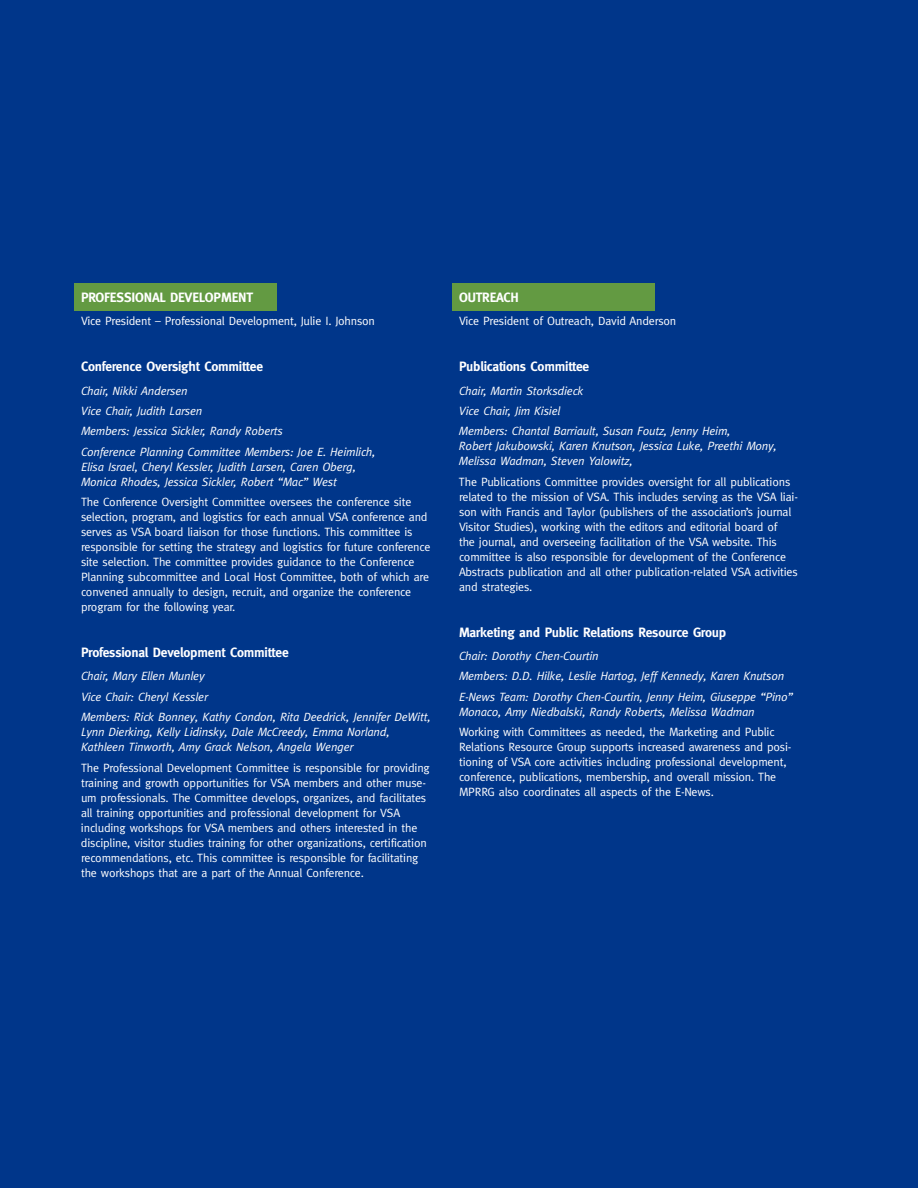
<style>
.page{position:relative;width:918px;height:1188px;background:#00368a}
.page>*{position:absolute;margin:0;border:0;box-sizing:border-box;transform-origin:0 0}
.t1{font:700 13.5px "Meta";letter-spacing:-.015em;color:#fff}
.t2{font:12px/15px "Meta";letter-spacing:-.015em;color:#fff}
.t3{font:italic 12px/20.4px "Meta";letter-spacing:-.015em;color:#fff}
</style>
<div class="page">
<div style="left:74px;top:284px;width:203px;height:27px;background:#639a42"></div>
<div style="left:452px;top:284px;width:203px;height:27px;background:#639a42"></div>
<p class="t1" style="left:81px;top:290px;width:174px">PROFESSIONAL DEVELOPMENT</p>
<p class="t2" style="left:81px;top:314px;width:296px">Vice President – Professional Development, Julie I. Johnson</p>
<p class="t1" style="left:81px;top:359px;width:184px">Conference Oversight Committee</p>
<p class="t3" style="left:81px;top:380px;width:296px">Chair, Nikki Andersen<br>Vice Chair, Judith Larsen<br>Members: Jessica Sickler, Randy Roberts<br>Conference Planning Committee Members: Joe E. Heimlich,</p>
<p class="t3" style="left:81px;top:459px;width:276px;line-height:15px">Elisa Israel, Cheryl Kessler, Judith Larsen, Caren Oberg,<br>Monica Rhodes, Jessica Sickler, Robert “Mac” West</p>
<p class="t2" style="left:81px;top:494px;width:351px">The Conference Oversight Committee oversees the conference site selection, program, and logistics for each annual VSA conference and serves as VSA board liaison for those functions. This committee is responsible for setting the strategy and logistics for future conference site selection. The committee provides guidance to the Conference Planning subcommittee and Local Host Committee, both of which are convened annually to design, recruit, and organize the conference program for the following year.</p>
<p class="t1" style="left:81px;top:645px;width:209px">Professional Development Committee</p>
<p class="t3" style="left:81px;top:666px;width:351px">Chair, Mary Ellen Munley<br>Vice Chair: Cheryl Kessler<br>Members: Rick Bonney, Kathy Condon, Rita Deedrick, Jennifer DeWitt,</p>
<p class="t3" style="left:81px;top:725px;width:310px;line-height:15px">Lynn Dierking, Kelly Lidinsky, Dale McCreedy, Emma Norland,<br>Kathleen Tinworth, Amy Grack Nelson, Angela Wenger</p>
<p class="t2" style="left:81px;top:760px;width:350px">The Professional Development Committee is responsible for providing training and growth opportunities for VSA members and other muse&shy;um professionals. The Committee develops, organizes, and facilitates all training opportunities and professional development for VSA including workshops for VSA members and others interested in the discipline, visitor studies training for other organizations, certification recommendations, etc. This committee is responsible for facilitating the workshops that are a part of the Annual Conference.</p>
<p class="t1" style="left:459px;top:290px;width:61px">OUTREACH</p>
<p class="t2" style="left:459px;top:314px;width:219px">Vice President of Outreach, David Anderson</p>
<p class="t1" style="left:459px;top:359px;width:132px">Publications Committee</p>
<p class="t3" style="left:459px;top:380px;width:273px">Chair, Martin Storksdieck<br>Vice Chair, Jim Kisiel<br>Members: Chantal Barriault, Susan Foutz, Jenny Heim,</p>
<p class="t3" style="left:459px;top:439px;width:319px;line-height:15px">Robert Jakubowski, Karen Knutson, Jessica Luke, Preethi Mony,<br>Melissa Wadman, Steven Yalowitz,</p>
<p class="t2" style="left:459px;top:474px;width:340px">The Publications Committee provides oversight for all publications related to the mission of VSA. This includes serving as the VSA liai&shy;son with Francis and Taylor (publishers of the association’s journal Visitor Studies), working with the editors and editorial board of<br>the journal, and overseeing facilitation of the VSA website. This committee is also responsible for development of the Conference Abstracts publication and all other publication-related VSA activities and strategies.</p>
<p class="t1" style="left:459px;top:624px;width:269px">Marketing and Public Relations Resource Group</p>
<p class="t3" style="left:459px;top:646px;width:336px">Chair: Dorothy Chen-Courtin<br>Members: D.D. Hilke, Leslie Hartog, Jeff Kennedy, Karen Knutson<br>E-News Team: Dorothy Chen-Courtin, Jenny Heim, Giuseppe “Pino”</p>
<p class="t3" style="left:459px;top:701px;width:297px">Monaco, Amy Niedbalski, Randy Roberts, Melissa Wadman</p>
<p class="t2" style="left:459px;top:725px;width:334px">Working with Committees as needed, the Marketing and Public Relations Resource Group supports increased awareness and posi&shy;tioning of VSA core activities including professional development, conference, publications, membership, and overall mission. The MPRRG also coordinates all aspects of the E-News.</p>
</div>
